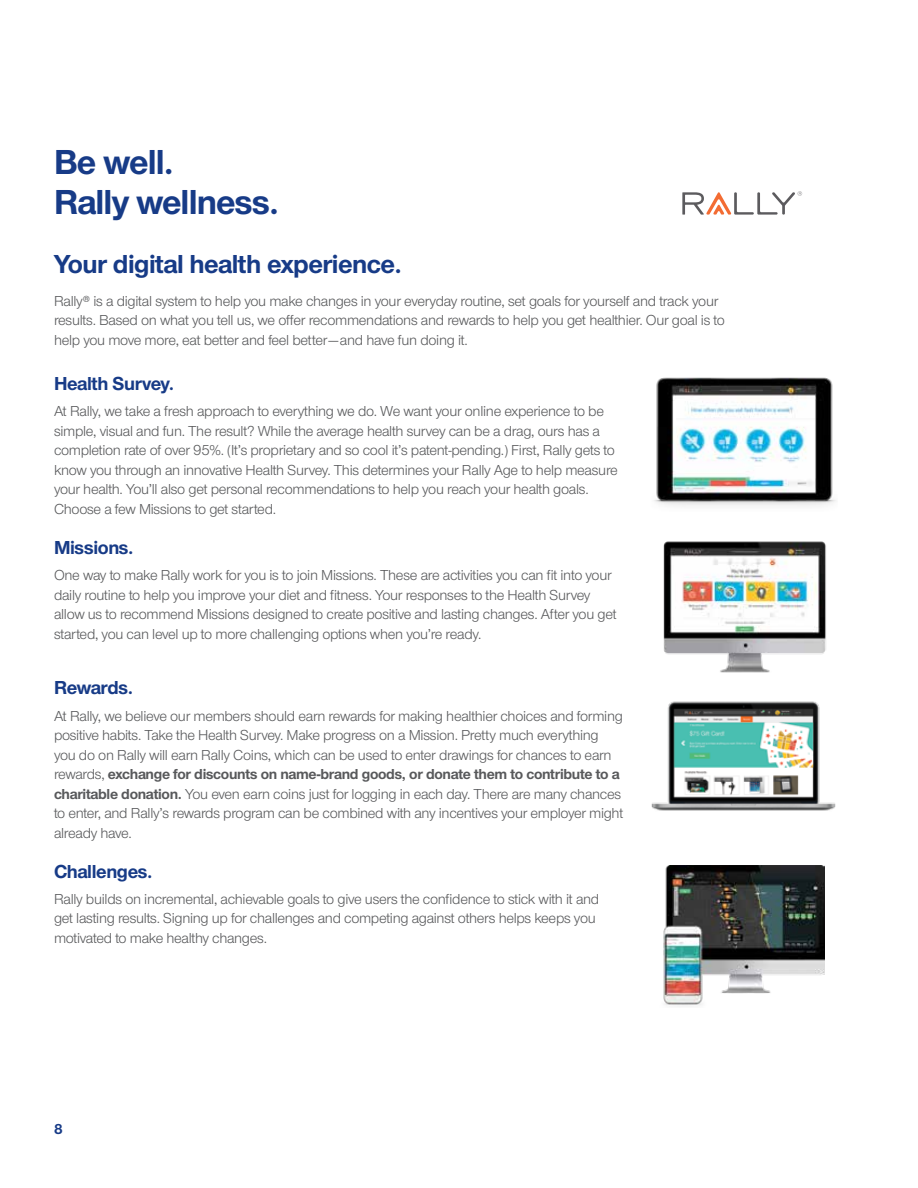
<style>
.page{position:relative;width:918px;height:1188px;background:#fff}
.page>*{position:absolute;margin:0;border:0;box-sizing:border-box;transform-origin:0 0}
.t1{font:700 36px/40.5px "UHC Sans";letter-spacing:-.025em;color:#173b87}
.t2{font:700 27px "UHC Sans";letter-spacing:-.02em;color:#173b87}
.t3{font:700 19.5px "UHC Sans";letter-spacing:-.02em;color:#173b87}
.t4{font:15px/19.5px "UHC Sans";letter-spacing:-.02em;color:#58595b}
.t5{font:700 15px "UHC Sans";color:#173b87}
.s1{font-weight:700}
</style>
<div class="page">
<svg style="left:682px;top:191px;width:120px;height:24px"></svg>
<img style="left:654px;top:377px;width:182px;height:129px">
<img style="left:663px;top:541px;width:163px;height:132px">
<img style="left:651px;top:702px;width:185px;height:109px">
<img style="left:663px;top:866px;width:161px;height:140px">
<h2 class="t1" style="left:54px;top:140px;width:227px">Be well.<br>Rally wellness.</h2>
<h3 class="t2" style="left:54px;top:245px;width:349px">Your digital health experience.</h3>
<p class="t4" style="left:54px;top:290px;width:672px">Rally® is a digital system to help you make changes in your everyday routine, set goals for yourself and track your results. Based on what you tell us, we offer recommendations and rewards to help you get healthier. Our goal is to help you move more, eat better and feel better—and have fun doing it.</p>
<h4 class="t3" style="left:54px;top:370px;width:122px">Health Survey.</h4>
<p class="t4" style="left:54px;top:401px;width:565px">At Rally, we take a fresh approach to everything we do. We want your online experience to be simple, visual and fun. The result? While the average health survey can be a drag, ours has a completion rate of over 95%. (It’s proprietary and so cool it’s patent-pending.) First, Rally gets to know you through an innovative Health Survey. This determines your Rally Age to help measure your health. You’ll also get personal recommendations to help you reach your health goals.<br>Choose a few Missions to get started.</p>
<h4 class="t3" style="left:54px;top:534px;width:81px">Missions.</h4>
<p class="t4" style="left:54px;top:565px;width:564px">One way to make Rally work for you is to join Missions. These are activities you can fit into your daily routine to help you improve your diet and fitness. Your responses to the Health Survey allow us to recommend Missions designed to create positive and lasting changes. After you get started, you can level up to more challenging options when you’re ready.</p>
<h4 class="t3" style="left:54px;top:675px;width:81px">Rewards.</h4>
<p class="t4" style="left:54px;top:705px;width:571px">At Rally, we believe our members should earn rewards for making healthier choices and forming positive habits. Take the Health Survey. Make progress on a Mission. Pretty much everything you do on Rally will earn Rally Coins, which can be used to enter drawings for chances to earn rewards, <span class="s1">exchange for discounts on name-brand goods, or donate them to contribute to a charitable donation.</span> You even earn coins just for logging in each day. There are many chances to enter, and Rally’s rewards program can be combined with any incentives your employer might already have.</p>
<h4 class="t3" style="left:54px;top:858px;width:100px">Challenges.</h4>
<p class="t4" style="left:54px;top:889px;width:547px">Rally builds on incremental, achievable goals to give users the confidence to stick with it and get lasting results. Signing up for challenges and competing against others helps keeps you motivated to make healthy changes.</p>
<p class="t5" style="left:54px;top:1119px;width:10px">8</p>
</div>
